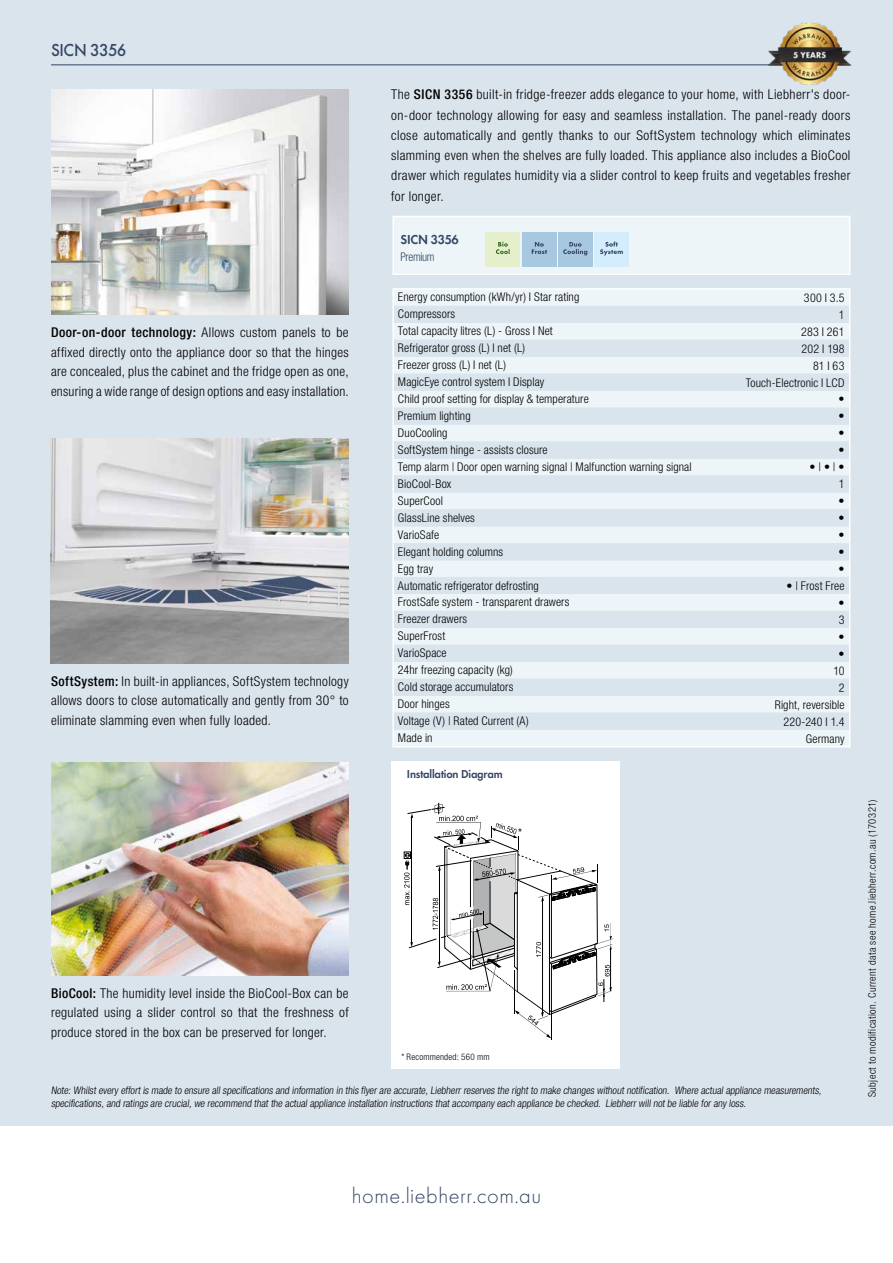
<style>
.page{position:relative;width:893px;height:1263px;background:#dae4ed}
.page>*{position:absolute;margin:0;border:0;box-sizing:border-box;transform-origin:0 0}
.t1{font:300 22.5px "Futura";letter-spacing:.02em;color:#344663}
.t2{font:500 18px "Futura";letter-spacing:-.035em;color:#344663;scale:.95 1}
.t3{font:300 condensed 13.5px/19.5px "Helvetica Neue LTW1 G";letter-spacing:.025em;color:#000;text-align:justify}
.t4{font:13.5px "Futura Dem";letter-spacing:-.02em;color:#344663;scale:.95 1}
.t5{font:300 condensed 12px/17px "Helvetica Neue LTW1 G";letter-spacing:.01em;color:#000;text-align:right}
.t6{font:12px "Futura Dem";letter-spacing:-.015em;color:#344663;scale:.95 1}
.t7{font:300 condensed 12px "Helvetica Neue LTW1 G";letter-spacing:-.03em;color:#344663;scale:.95 1}
.t8{font:300 condensed 10.5px "Helvetica Neue LTW1 G";letter-spacing:.04em;color:#000}
.t9{font:10.35px "Arial";color:#000}
.t10{font:300 condensed 9px "Helvetica Neue LTW1 G";letter-spacing:.025em;color:#000}
.s1{font-weight:500}
.s2{font-family:"Helvetica Neue LT Std"}
</style>
<div class="page">
<div style="left:0;top:1127px;width:893px;height:136px;background:#fff"></div>
<div style="left:394px;top:217px;width:455px;height:529px;background:#edf5f9"></div>
<svg style="left:394px;top:275px;width:455px;height:455px"></svg>
<hr style="left:392px;top:216px;width:458px;height:1px;background:#fff">
<hr style="left:392px;top:217px;width:2px;height:56px;background:#fff">
<hr style="left:849px;top:217px;width:1px;height:56px;background:#fff">
<hr style="left:392px;top:273px;width:458px;height:2px;background:#fff">
<svg style="left:392px;top:290px;width:2px;height:456px"></svg>
<svg style="left:849px;top:290px;width:1px;height:456px"></svg>
<hr style="left:392px;top:746px;width:458px;height:1px;background:#fff">
<hr style="left:392px;top:288px;width:458px;height:2px;background:#fff">
<hr style="left:51px;top:64px;width:799px;height:1px;background:#344663">
<div style="left:391px;top:762px;width:229px;height:307px;background:#fff"></div>
<img style="left:51px;top:89px;width:298px;height:226px">
<img style="left:51px;top:762px;width:298px;height:213px">
<div style="left:522px;top:232px;width:34px;height:34px;background:#a8c8df"></div>
<svg style="left:532px;top:242px;width:15px;height:12px"></svg>
<div style="left:558px;top:232px;width:34px;height:34px;background:#a8c8df"></div>
<svg style="left:563px;top:242px;width:24px;height:13px"></svg>
<div style="left:594px;top:232px;width:34px;height:34px;background:#d4edfc"></div>
<svg style="left:600px;top:241px;width:23px;height:14px"></svg>
<img style="left:51px;top:438px;width:298px;height:225px">
<div style="left:486px;top:232px;width:34px;height:34px;background:#e6efcc"></div>
<svg style="left:496px;top:242px;width:14px;height:12px"></svg>
<svg style="left:404px;top:803px;width:209px;height:237px"></svg>
<img style="left:767px;top:23px;width:85px;height:61px">
<h2 class="t2" style="left:51px;top:39px;width:81px">SICN 3356</h2>
<p class="t3" style="left:51px;top:323px;width:299px"><span class="s1">Door-on-door technology:</span> Allows custom panels to be affixed directly onto the appliance door so that the hinges are concealed, plus the cabinet and the fridge open as one, ensuring a wide range of design options and easy installation.</p>
<p class="t3" style="left:51px;top:671px;width:299px"><span class="s1">SoftSystem:</span> In built-in appliances, SoftSystem technology allows doors to close automatically and gently from <span class="s2">30°</span> to eliminate slamming even when fully loaded.</p>
<p class="t3" style="left:391px;top:85px;width:461px;line-height:20.2px">The <span class="s1">SICN 3356</span> built-in fridge-freezer adds elegance to your home, with Liebherr's door&shy;on-door technology allowing for easy and seamless installation. The panel-ready doors close automatically and gently thanks to our SoftSystem technology which eliminates slamming even when the shelves are fully loaded. This appliance also includes a BioCool drawer which regulates humidity via a slider control to keep fruits and vegetables fresher for longer.</p>
<p class="t4" style="left:400px;top:229px;width:63px">SICN 3356</p>
<p class="t7" style="left:400px;top:249px;width:38px">Premium</p>
<p class="t5" style="left:398px;top:289px;width:295px;text-align:left">Energy consumption (kWh/yr) I Star rating<br>Compressors<br>Total capacity litres (L) - Gross I Net<br>Refrigerator gross (L) I net (L)<br>Freezer gross (L) I net (L)<br>MagicEye control system I Display<br>Child proof setting for display &amp; temperature<br>Premium lighting<br>DuoCooling<br>SoftSystem hinge - assists closure<br>Temp alarm | Door open warning signal | Malfunction warning signal<br>BioCool-Box<br>SuperCool<br>GlassLine shelves<br>VarioSafe<br>Elegant holding columns<br>Egg tray<br>Automatic refrigerator defrosting<br>FrostSafe system - transparent drawers<br>Freezer drawers<br>SuperFrost<br>VarioSpace<br>24hr freezing capacity (kg)<br>Cold storage accumulators<br>Door hinges<br>Voltage (V) | Rated Current (A)<br>Made in</p>
<p class="t5" style="left:746px;top:289px;width:100px">300 I 3.5<br>1<br>283 I 261<br>202 I 198<br>81 I 63<br>Touch-Electronic I LCD •<br>•<br>•<br>•</p>
<p class="t5" style="left:838px;top:459px;width:7px;text-align:justify;text-indent:-29px">• | • | • 1 • • • • •</p>
<p class="t5" style="left:775px;top:577px;width:71px">• | Frost Free<br>•<br>3<br>•<br>•<br>10<br>2<br>Right, reversible<br>220-240 I 1.4<br>Germany</p>
<p class="t6" style="left:407px;top:765px;width:102px">Installation Diagram</p>
<p class="t9" style="left:518px;top:826px;width:6px">*</p>
<p class="t3" style="left:51px;top:983px;width:299px"><span class="s1">BioCool:</span> The humidity level inside the BioCool-Box can be regulated using a slider control so that the freshness of produce stored in the box can be preserved for longer.</p>
<p class="t10" style="left:401px;top:1052px;width:90px">* Recommended: 560 mm</p>
<p class="t8" style="left:51px;top:1084px;width:774px">Note: Whilst every effort is made to ensure all specifications and information in this flyer are accurate, Liebherr reserves the right to make changes without notification. Where actual appliance measurements,</p>
<p class="t8" style="left:51px;top:1097px;width:698px">specifications, and ratings are crucial, we recommend that the actual appliance installation instructions that accompany each appliance be checked. Liebherr will not be liable for any loss.</p>
<p class="t8" style="left:866px;top:1097px;width:299px;rotate:-90deg">Subject to modification. Current data see home.liebherr.com.au (170321)</p>
<h1 class="t1" style="left:352px;top:1183px;width:191px">home.liebherr.com.au</h1>
</div>
